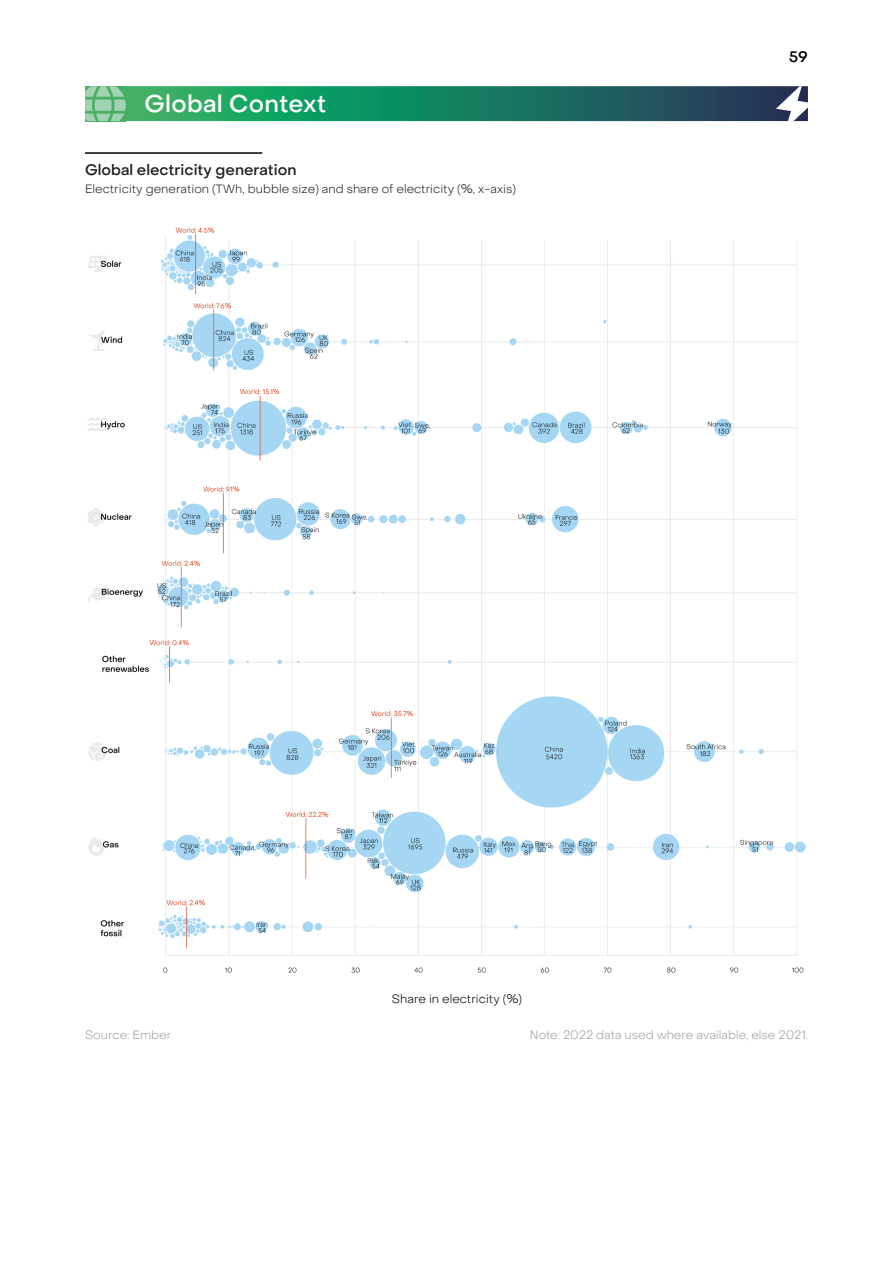
<style>
.page{position:relative;width:893px;height:1263px;background:#fff}
.page>*{position:absolute;margin:0;border:0;box-sizing:border-box;transform-origin:0 0}
.t1{font:500 24px "Object Sans";letter-spacing:.01em;color:#fff}
.t2{font:500 15px "Object Sans";color:#202020}
.t3{font:500 15px "Object Sans";color:#000}
.t4{font:300 12px "Object Sans";color:#202020}
.t5{font:300 12px "Object Sans";color:#a29f9d}
.t6{font:300 12px "Object Sans";color:#000}
</style>
<div class="page">
<svg style="left:85px;top:86px;width:723px;height:35px;background:#278266"></svg>
<hr style="left:85px;top:152px;width:177px;height:2px;background:#000">
<img style="left:88px;top:227px;width:717px;height:745px">
<h1 class="t1" style="left:145px;top:89px;width:183px">Global Context</h1>
<p class="t2" style="left:85px;top:161px;width:213px">Global electricity generation</p>
<p class="t4" style="left:85px;top:182px;width:432px">Electricity generation (TWh, bubble size) and share of electricity (%, x-axis)</p>
<p class="t3" style="left:789px;top:48px;width:21px">59</p>
<p class="t6" style="left:392px;top:992px;width:132px">Share in electricity (%)</p>
<p class="t5" style="left:85px;top:1028px;width:88px">Source: Ember</p>
<p class="t5" style="left:530px;top:1028px;width:279px">Note: 2022 data used where available, else 2021.</p>
</div>
